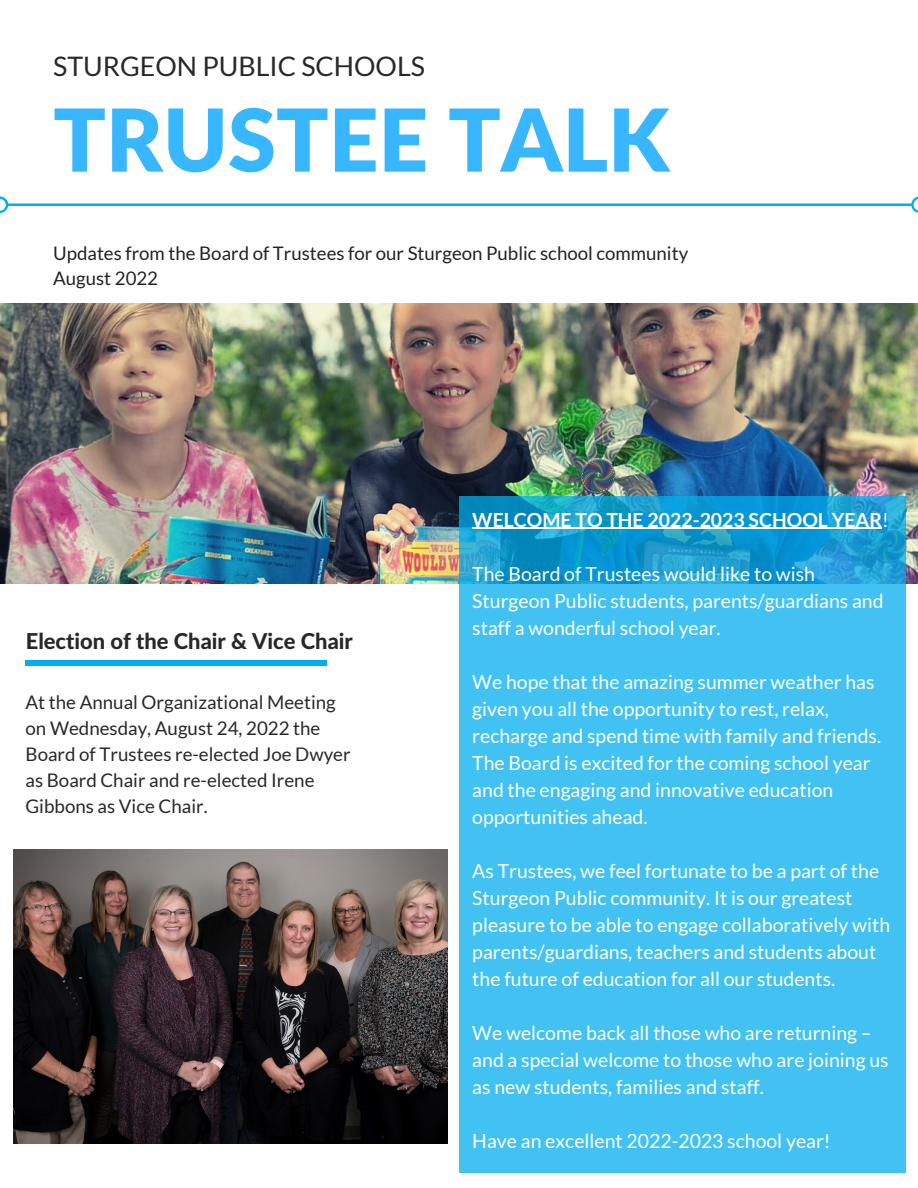
<style>
.page{position:relative;width:918px;height:1188px;background:#fff}
.page>*{position:absolute;margin:0;border:0;box-sizing:border-box;transform-origin:0 0}
.t1{font:900 86.7px "Lato Latin";color:#38b6ff}
.t2{font:26.85px "Lato";color:#282828}
.t3{font:800 21.9px "Lato Latin";color:#282828}
.t4{font:19.5px/27px "Lato";color:#fff}
.t5{font:700 19.5px "Lato";color:#fff}
.t6{font:18.75px/25.8px "Lato";color:#282828}
.t7{font:18.6px/25.3px "Lato";color:#222}
.s1{font-weight:400}
</style>
<div class="page">
<svg style="left:0;top:196px;width:918px;height:17px"></svg>
<img style="left:0;top:304px;width:918px;height:280px">
<div style="left:26px;top:660px;width:301px;height:6px;background:#00aeef"></div>
<svg style="left:460px;top:497px;width:446px;height:676px;background:#3bbdee"></svg>
<hr style="left:472px;top:528px;width:410px;height:1px;background:#fff">
<img style="left:14px;top:850px;width:434px;height:293px">
<h2 class="t2" style="left:53px;top:50px;width:373px">STURGEON PUBLIC SCHOOLS</h2>
<h1 class="t1" style="left:53px;top:102px;width:618px">TRUSTEE TALK</h1>
<p class="t7" style="left:53px;top:240px;width:637px">Updates from the Board of Trustees for our Sturgeon Public school community<br>August 2022</p>
<p class="t3" style="left:26px;top:631px;width:329px">Election of the Chair &amp; Vice Chair</p>
<p class="t6" style="left:26px;top:689px;width:327px">At the Annual Organizational Meeting on Wednesday, August 24, 2022 the Board of Trustees re-elected Joe Dwyer as Board Chair and re-elected Irene Gibbons as Vice Chair.</p>
<p class="t5" style="left:472px;top:507px;width:418px">WELCOME TO THE 2022-2023 SCHOOL YEAR<span class="s1">!</span></p>
<p class="t4" style="left:472px;top:560px;width:413px">The Board of Trustees would like to wish<br>Sturgeon Public students, parents/guardians and staff a wonderful school year.</p>
<p class="t4" style="left:472px;top:668px;width:410px">We hope that the amazing summer weather has given you all the opportunity to rest, relax, recharge and spend time with family and friends.<br>The Board is excited for the coming school year and the engaging and innovative education opportunities ahead.</p>
<p class="t4" style="left:472px;top:857px;width:419px">As Trustees, we feel fortunate to be a part of the Sturgeon Public community. It is our greatest pleasure to be able to engage collaboratively with parents/guardians, teachers and students about the future of education for all our students.</p>
<p class="t4" style="left:472px;top:1019px;width:418px">We welcome back all those who are returning – and a special welcome to those who are joining us as new students, families and staff.</p>
<p class="t4" style="left:472px;top:1127px;width:360px">Have an excellent 2022-2023 school year!</p>
</div>
